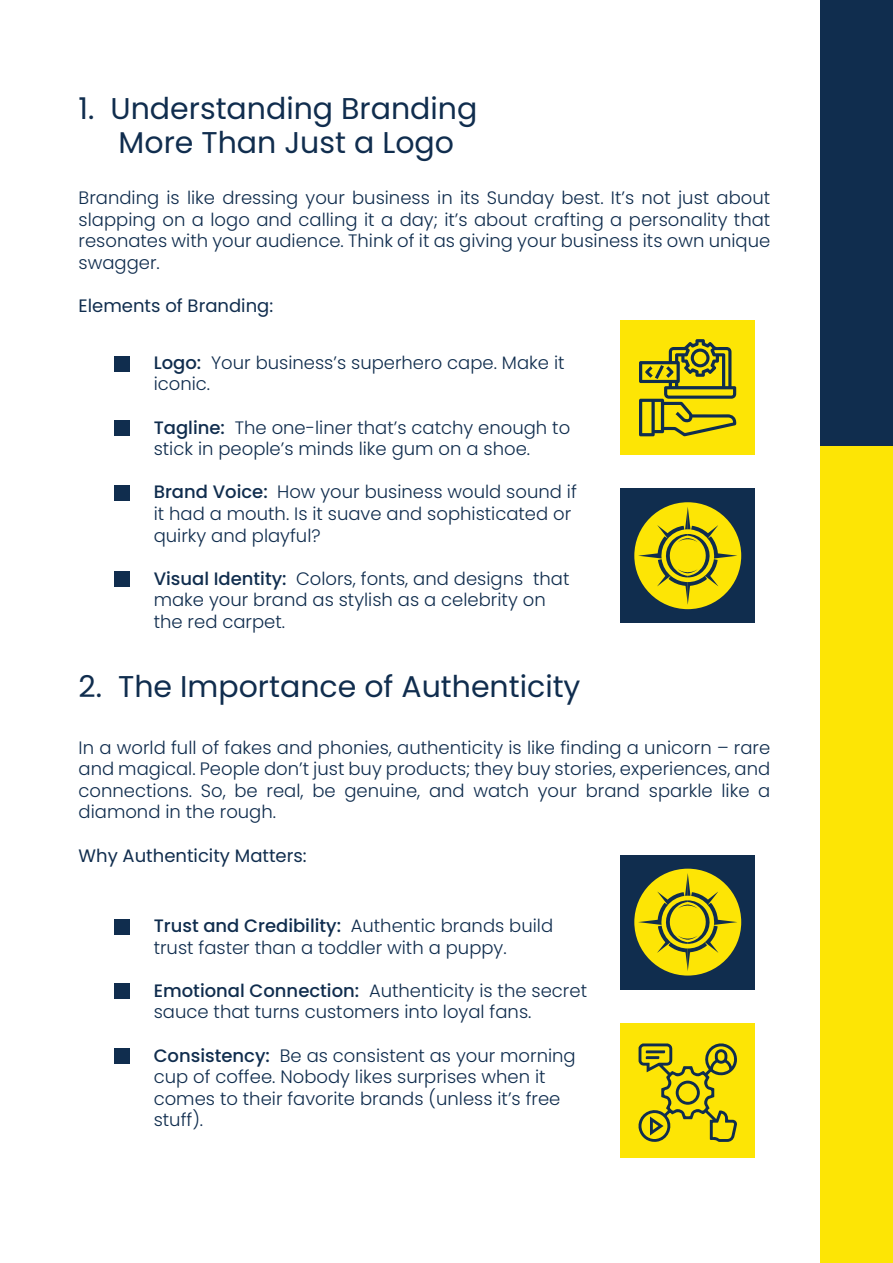
<style>
.page{position:relative;width:893px;height:1263px;background:#fff}
.page>*{position:absolute;margin:0;border:0;box-sizing:border-box;transform-origin:0 0}
.t1{font:30px/34.5px "Poppins";color:#102d4e;text-align:center}
.t2{font:300 18px/21.6px "Poppins";color:#102d4e}
.t3{font:18px "Poppins";color:#102d4e}
.s1{font-weight:500}
</style>
<div class="page">
<div style="left:621px;top:321px;width:134px;height:134px;background:#fde505"></div>
<div style="left:621px;top:489px;width:134px;height:134px;background:#102d4e"></div>
<div style="left:621px;top:855px;width:134px;height:134px;background:#102d4e"></div>
<div style="left:621px;top:1023px;width:134px;height:134px;background:#fde505"></div>
<div style="left:820px;top:0;width:73px;height:1263px;background:#fde505"></div>
<div style="left:820px;top:0;width:73px;height:446px;background:#102d4e"></div>
<div style="left:114px;top:356px;width:16px;height:16px;background:#102d4e"></div>
<div style="left:114px;top:420px;width:16px;height:16px;background:#102d4e"></div>
<div style="left:114px;top:485px;width:16px;height:15px;background:#102d4e"></div>
<div style="left:114px;top:571px;width:16px;height:16px;background:#102d4e"></div>
<div style="left:114px;top:919px;width:16px;height:16px;background:#102d4e"></div>
<div style="left:114px;top:983px;width:16px;height:16px;background:#102d4e"></div>
<div style="left:114px;top:1048px;width:16px;height:15px;background:#102d4e"></div>
<svg style="left:639px;top:1043px;width:98px;height:99px"></svg>
<svg style="left:639px;top:339px;width:98px;height:97px"></svg>
<div style="left:634px;top:502px;width:107px;height:107px;background:#fde505;border-radius:50%"></div>
<svg style="left:638px;top:507px;width:99px;height:98px"></svg>
<div style="left:634px;top:869px;width:107px;height:106px;background:#fde505;border-radius:50%"></div>
<svg style="left:638px;top:873px;width:99px;height:98px"></svg>
<h1 class="t1" style="left:79px;top:91px;width:400px">1. Understanding Branding<br>More Than Just a Logo</h1>
<p class="t2" style="left:79px;top:187px;width:693px;text-align:justify">Branding is like dressing your business in its Sunday best. It’s not just about slapping on a logo and calling it a day; it’s about crafting a personality that resonates with your audience. Think of it as giving your business its own unique swagger.</p>
<p class="t3" style="left:79px;top:296px;width:196px">Elements of Branding:</p>
<p class="t2" style="left:154px;top:352px;width:412px"><span class="s1">Logo:</span> Your business’s superhero cape. Make it iconic.</p>
<p class="t2" style="left:154px;top:417px;width:418px"><span class="s1">Tagline:</span> The one-liner that’s catchy enough to stick in people’s minds like gum on a shoe.</p>
<p class="t2" style="left:154px;top:481px;width:425px"><span class="s1">Brand Voice:</span> How your business would sound if it had a mouth. Is it suave and sophisticated or quirky and playful?</p>
<p class="t2" style="left:154px;top:568px;width:417px"><span class="s1">Visual Identity:</span> Colors, fonts, and designs that make your brand as stylish as a celebrity on the red carpet.</p>
<h1 class="t1" style="left:79px;top:669px;width:503px">2. The Importance of Authenticity</h1>
<p class="t2" style="left:79px;top:737px;width:693px;text-align:justify">In a world full of fakes and phonies, authenticity is like finding a unicorn – rare and magical. People don’t just buy products; they buy stories, experiences, and connections. So, be real, be genuine, and watch your brand sparkle like a diamond in the rough.</p>
<p class="t3" style="left:79px;top:845px;width:230px">Why Authenticity Matters:</p>
<p class="t2" style="left:154px;top:915px;width:401px"><span class="s1">Trust and Credibility:</span> Authentic brands build trust faster than a toddler with a puppy.</p>
<p class="t2" style="left:154px;top:980px;width:435px"><span class="s1">Emotional Connection:</span> Authenticity is the secret sauce that turns customers into loyal fans.</p>
<p class="t2" style="left:154px;top:1044px;width:424px"><span class="s1">Consistency:</span> Be as consistent as your morning cup of coffee. Nobody likes surprises when it comes to their favorite brands (unless it’s free stuff).</p>
</div>
